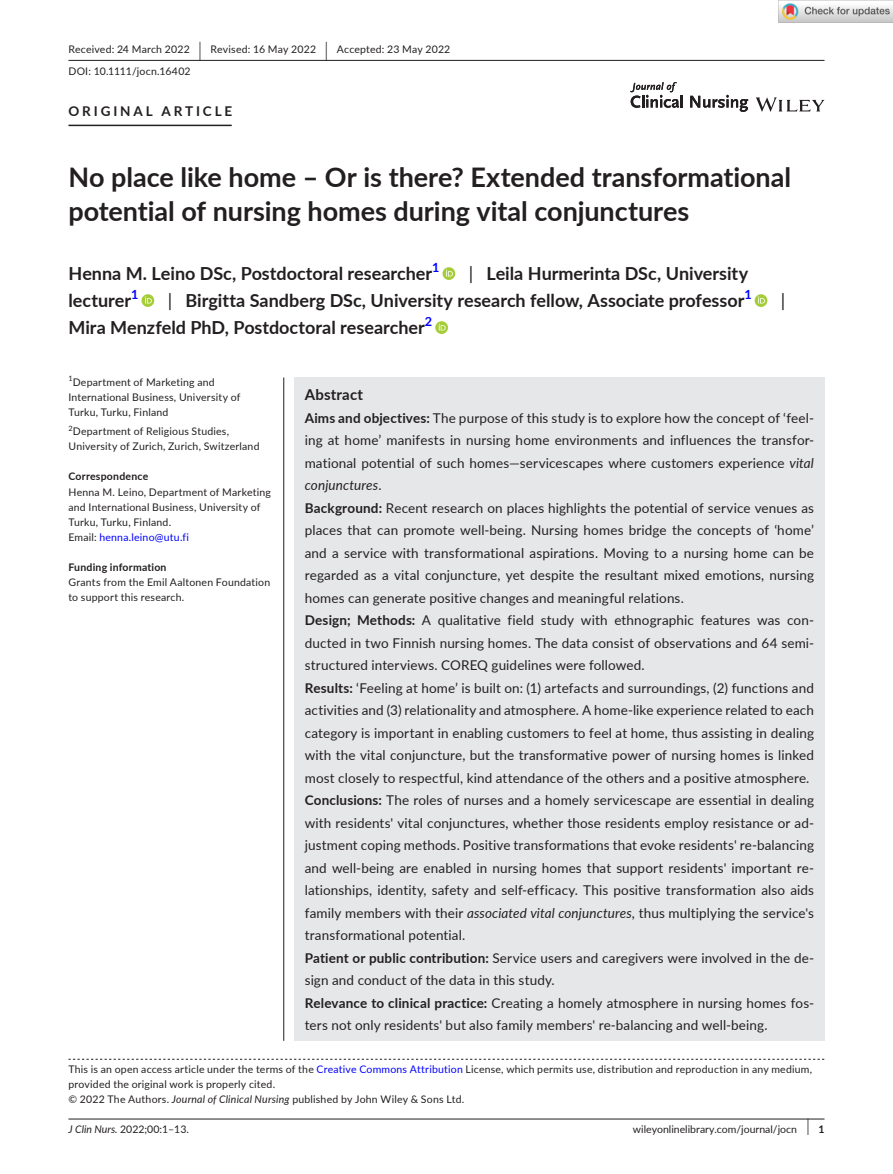
<style>
.page{position:relative;width:893px;height:1174px;background:#fff}
.page>*{position:absolute;margin:0;border:0;box-sizing:border-box;transform-origin:0 0}
.t1{font:700 27px/34.5px "Lato";color:#231f20}
.t2{font:700 18px "Lato";color:#231f20}
.t3{font:18px "Lato";color:#231f20}
.t4{font:700 15px "Lato";letter-spacing:.015em;color:#231f20}
.t5{font:13.5px/22.5px "Lato";letter-spacing:.01em;color:#231f20}
.t6{font:700 13.5px "Lato";letter-spacing:.215em;color:#231f20}
.t7{font:700 12.6px "Lato";color:#00f}
.t8{font:10.5px/15px "Lato";letter-spacing:.02em;color:#231f20}
.t9{font:10.5px "Lato";color:#231f20}
.t10{font:700 10.5px "Lato";letter-spacing:.02em;color:#231f20}
.t11{font:7.35px "Lato";color:#231f20}
.s1{font-size:19.65px}
.s2{font-weight:400}
.s3{color:#00f}
.s4{font-weight:700}
.s5{font-style:italic}
.s6{font-size:17.4px}
</style>
<div class="page">
<hr style="left:68px;top:1118px;width:756px;height:1px;background:#231f20">
<svg style="left:756px;top:97px;width:68px;height:15px"></svg>
<svg style="left:630px;top:82px;width:53px;height:26px"></svg>
<svg style="left:690px;top:95px;width:58px;height:17px"></svg>
<hr style="left:68px;top:60px;width:756px;height:1px;background:#231f20">
<hr style="left:68px;top:125px;width:164px;height:1px;background:#231f20">
<svg style="left:442px;top:267px;width:13px;height:13px"></svg>
<svg style="left:446px;top:269px;width:7px;height:7px"></svg>
<svg style="left:141px;top:294px;width:13px;height:13px"></svg>
<svg style="left:145px;top:296px;width:7px;height:7px"></svg>
<svg style="left:755px;top:294px;width:12px;height:13px"></svg>
<svg style="left:758px;top:296px;width:7px;height:7px"></svg>
<svg style="left:435px;top:321px;width:13px;height:13px"></svg>
<svg style="left:439px;top:323px;width:7px;height:7px"></svg>
<svg style="left:68px;top:1058px;width:756px;height:1px"></svg>
<div style="left:294px;top:377px;width:530px;height:663px;background:#e6e7e9"></div>
<hr style="left:283px;top:377px;width:1px;height:663px;background:#231f20">
<img style="left:779px;top:0;width:114px;height:23px">
<p class="t8" style="left:68px;top:38px;width:383px;line-height:21.8px">Received: 24 March 2022 <span class="s1">|</span> Revised: 16 May 2022 <span class="s1">|</span> Accepted: 23 May 2022<br>DOI: 10.1111/jocn.16402</p>
<p class="t6" style="left:68px;top:101px;width:165px">ORIGINAL ARTICLE</p>
<h1 class="t1" style="left:68px;top:159px;width:724px">No place like home – Or is there? Extended transformational potential of nursing homes during vital conjunctures</h1>
<h2 class="t2" style="left:68px;top:260px;width:365px">Henna M. Leino DSc, Postdoctoral researcher</h2>
<p class="t7" style="left:432px;top:258px;width:9px">1</p>
<h2 class="t2" style="left:469px;top:260px;width:281px"><span class="s2">|</span> Leila Hurmerinta DSc, University</h2>
<h2 class="t2" style="left:68px;top:287px;width:64px">lecturer</h2>
<p class="t7" style="left:131px;top:285px;width:9px">1</p>
<h2 class="t2" style="left:168px;top:287px;width:578px"><span class="s2">|</span> Birgitta Sandberg DSc, University research fellow, Associate professor</h2>
<p class="t7" style="left:744px;top:285px;width:9px">1</p>
<h2 class="t3" style="left:781px;top:287px;width:6px">|</h2>
<h2 class="t2" style="left:68px;top:314px;width:358px">Mira Menzfeld PhD, Postdoctoral researcher</h2>
<p class="t7" style="left:425px;top:312px;width:9px">2</p>
<p class="t11" style="left:68px;top:373px;width:6px">1</p>
<p class="t8" style="left:68px;top:374px;width:174px;text-indent:4px">Department of Marketing and<br>International Business, University of<br>Turku, Turku, Finland</p>
<p class="t8" style="left:68px;top:424px;width:193px"><sup>2</sup>Department of Religious Studies,<br>University of Zurich, Zurich, Switzerland</p>
<p class="t10" style="left:68px;top:469px;width:81px">Correspondence</p>
<p class="t8" style="left:68px;top:484px;width:204px">Henna M. Leino, Department of Marketing and International Business, University of Turku, Turku, Finland.<br>Email: <span class="s3">henna.leino@utu.fi</span></p>
<p class="t10" style="left:68px;top:559px;width:100px">Funding information</p>
<p class="t8" style="left:68px;top:574px;width:203px">Grants from the Emil Aaltonen Foundation to support this research.</p>
<p class="t4" style="left:305px;top:383px;width:60px">Abstract</p>
<p class="t5" style="left:305px;top:406px;width:511px"><span class="s4">Aims and objectives:</span> The purpose of this study is to explore how the concept of ‘feel&shy;ing at home’ manifests in nursing home environments and influences the transfor&shy;mational potential of such homes—servicescapes where customers experience <span class="s5">vital conjunctures</span>.<br><span class="s4">Background:</span> Recent research on places highlights the potential of service venues as places that can promote well-being. Nursing homes bridge the concepts of ‘home’ and a service with transformational aspirations. Moving to a nursing home can be regarded as a vital conjuncture, yet despite the resultant mixed emotions, nursing homes can generate positive changes and meaningful relations.<br><span class="s4">Design; Methods:</span> A qualitative field study with ethnographic features was con&shy;ducted in two Finnish nursing homes. The data consist of observations and 64 semi&shy;structured interviews. COREQ guidelines were followed.<br><span class="s4">Results:</span> ‘Feeling at home’ is built on: (1) artefacts and surroundings, (2) functions and activities and (3) relationality and atmosphere. A home-like experience related to each category is important in enabling customers to feel at home, thus assisting in dealing with the vital conjuncture, but the transformative power of nursing homes is linked most closely to respectful, kind attendance of the others and a positive atmosphere.<br><span class="s4">Conclusions:</span> The roles of nurses and a homely servicescape are essential in dealing with residents' vital conjunctures, whether those residents employ resistance or ad&shy;justment coping methods. Positive transformations that evoke residents' re-balancing and well-being are enabled in nursing homes that support residents' important re&shy;lationships, identity, safety and self-efficacy. This positive transformation also aids family members with their <span class="s5">associated vital conjunctures</span>, thus multiplying the service's transformational potential.<br><span class="s4">Patient or public contribution:</span> Service users and caregivers were involved in the de&shy;sign and conduct of the data in this study.<br><span class="s4">Relevance to clinical practice:</span> Creating a homely atmosphere in nursing homes fos&shy;ters not only residents' but also family members' re-balancing and well-being.</p>
<p class="t8" style="left:68px;top:1061px;width:745px">This is an open access article under the terms of the <span class="s3">Creative Commons Attribution</span> License, which permits use, distribution and reproduction in any medium, provided the original work is properly cited.<br>© 2022 The Authors. <span class="s5">Journal of Clinical Nursing</span> published by John Wiley &amp; Sons Ltd.</p>
<p class="t8" style="left:68px;top:1121px;width:122px"><span class="s5">J Clin Nurs.</span> 2022;00:1–13.</p>
<p class="t9" style="left:633px;top:1121px;width:193px">wileyonlinelibrary.com/journal/jocn <span class="s6">|</span> <span class="s4">1</span></p>
</div>
